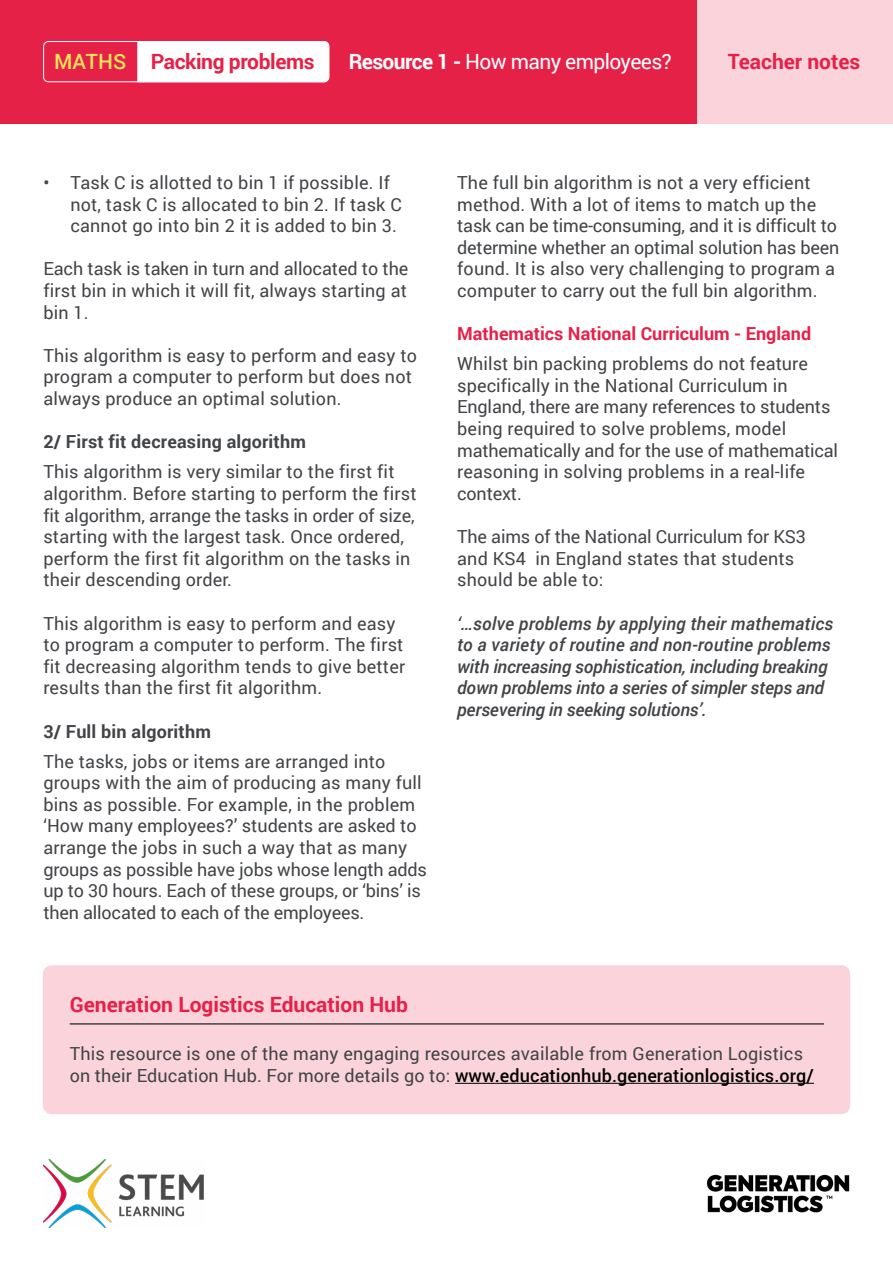
<style>
.page{position:relative;width:893px;height:1263px;background:#fff}
.page>*{position:absolute;margin:0;border:0;box-sizing:border-box;transform-origin:0 0}
.t1{font:700 21px "Roboto";color:#e62148}
.t2{font:21px "Roboto";letter-spacing:-.03em;color:#fff}
.t3{font:700 21px "Roboto";letter-spacing:-.02em;color:#e62148}
.t4{font:18px/21.6px "Roboto";letter-spacing:.01em;color:#424447}
.t5{font:italic 500 18px/21.6px "Roboto";letter-spacing:-.01em;color:#424447}
.t6{font:700 18px "Roboto";letter-spacing:.01em;color:#424447}
.t7{font:700 18px "Roboto";color:#e62148}
.s1{font-weight:500;color:#f2e55b}
.s2{font-weight:700}
.s3{font-weight:500;color:#000}
</style>
<div class="page">
<div style="left:696px;top:0;width:197px;height:123px;background:#fad3db"></div>
<div style="left:0;top:0;width:696px;height:123px;background:#e62148"></div>
<img style="left:43px;top:1159px;width:161px;height:69px">
<img style="left:706px;top:1174px;width:144px;height:38px">
<div style="left:137px;top:41px;width:193px;height:42px;background:#fff"></div>
<div style="left:43px;top:41px;width:286px;height:41px;border:1px solid #fff;border-radius:5px"></div>
<div style="left:43px;top:965px;width:807px;height:149px;background:#fad3db;border-radius:9px"></div>
<hr style="left:455px;top:1083px;width:359px;height:1px;background:#000">
<hr style="left:70px;top:1023px;width:754px;height:2px;background:#424447">
<p class="t3" style="left:54px;top:47px;width:262px"><span class="s1">MATHS</span> Packing problems</p>
<p class="t2" style="left:349px;top:47px;width:324px"><span class="s2">Resource 1 -</span> How many employees?</p>
<p class="t1" style="left:728px;top:47px;width:134px">Teacher notes</p>
<p class="t4" style="left:70px;top:171px;width:333px;text-indent:-27px">• Task C is allotted to bin 1 if possible. If not, task C is allocated to bin 2. If task C cannot go into bin 2 it is added to bin 3.</p>
<p class="t4" style="left:43px;top:257px;width:367px;text-align:justify">Each task is taken in turn and allocated to the first bin in which it will fit, always starting at bin 1.</p>
<p class="t4" style="left:43px;top:344px;width:375px">This algorithm is easy to perform and easy to program a computer to perform but does not always produce an optimal solution.</p>
<p class="t6" style="left:43px;top:429px;width:264px">2/ First fit decreasing algorithm</p>
<p class="t4" style="left:43px;top:460px;width:375px">This algorithm is very similar to the first fit algorithm. Before starting to perform the first fit algorithm, arrange the tasks in order of size, starting with the largest task. Once ordered, perform the first fit algorithm on the tasks in their descending order.</p>
<p class="t4" style="left:43px;top:612px;width:363px">This algorithm is easy to perform and easy to program a computer to perform. The first fit decreasing algorithm tends to give better results than the first fit algorithm.</p>
<p class="t6" style="left:43px;top:718px;width:169px">3/ Full bin algorithm</p>
<p class="t4" style="left:43px;top:750px;width:385px">The tasks, jobs or items are arranged into groups with the aim of producing as many full bins as possible. For example, in the problem ‘How many employees?’ students are asked to arrange the jobs in such a way that as many groups as possible have jobs whose length adds up to 30 hours. Each of these groups, or ‘bins’ is then allocated to each of the employees.</p>
<p class="t4" style="left:457px;top:171px;width:384px">The full bin algorithm is not a very efficient method. With a lot of items to match up the task can be time-consuming, and it is difficult to determine whether an optimal solution has been found. It is also very challenging to program a computer to carry out the full bin algorithm.</p>
<p class="t7" style="left:457px;top:321px;width:355px">Mathematics National Curriculum - England</p>
<p class="t4" style="left:457px;top:352px;width:382px">Whilst bin packing problems do not feature specifically in the National Curriculum in England, there are many references to students being required to solve problems, model mathematically and for the use of mathematical reasoning in solving problems in a real-life context.</p>
<p class="t4" style="left:457px;top:525px;width:350px">The aims of the National Curriculum for KS3 and KS4 in England states that students should be able to:</p>
<p class="t5" style="left:457px;top:612px;width:378px">‘…solve problems by applying their mathematics to a variety of routine and non-routine problems with increasing sophistication, including breaking down problems into a series of simpler steps and persevering in seeking solutions’.</p>
<p class="t1" style="left:70px;top:989px;width:340px">Generation Logistics Education Hub</p>
<p class="t4" style="left:70px;top:1042px;width:745px">This resource is one of the many engaging resources available from Generation Logistics on their Education Hub. For more details go to: <span class="s3">www.educationhub.generationlogistics.org/</span></p>
</div>
